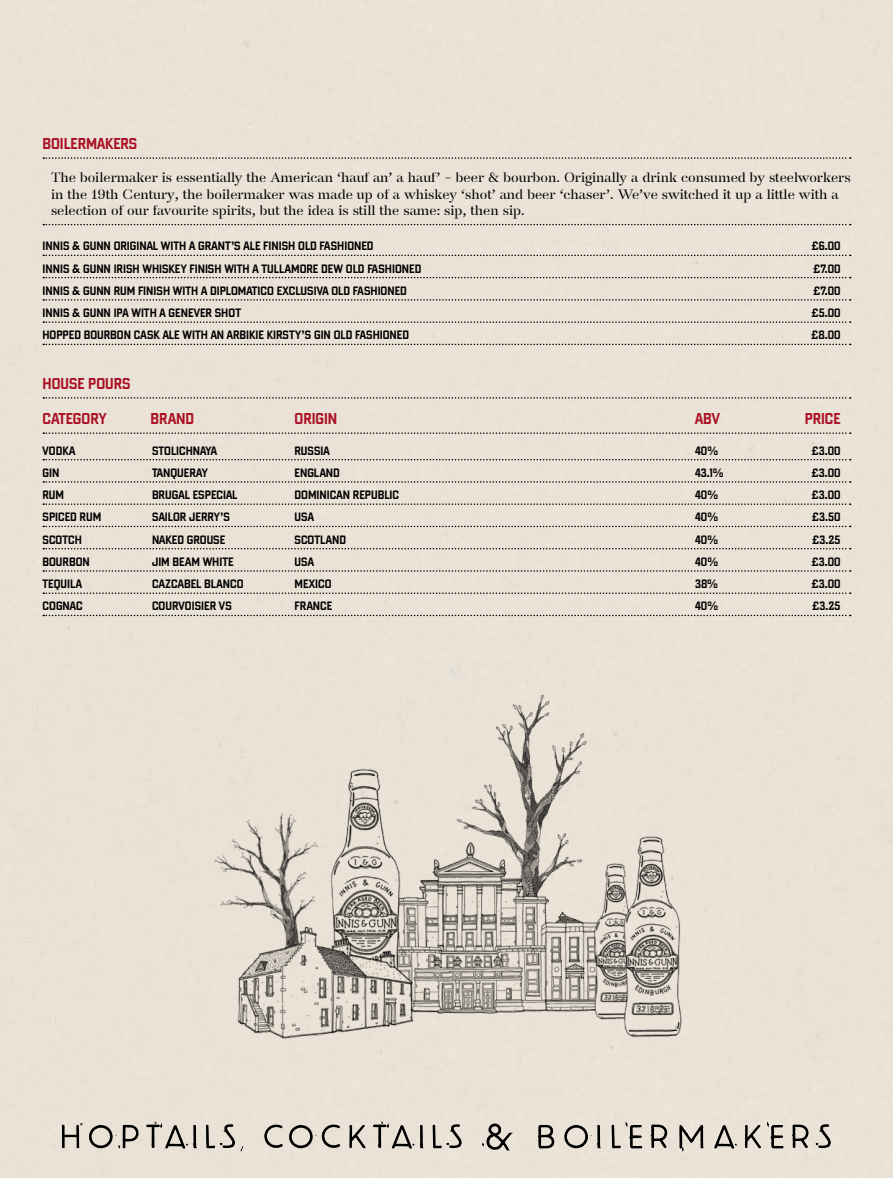
<style>
.page{position:relative;width:893px;height:1178px;background:#eae2d7}
.page>*{position:absolute;margin:0;border:0;box-sizing:border-box;transform-origin:0 0}
.t1{font:16.5px/35.2px "Banque Gothique Med Ex Cond";color:#aa1124}
.t2{font:500 13.5px/16.5px "Danmark";color:#000}
.t3{font:12.75px "Banque Gothique Med Ex Cond";color:#000}
</style>
<div class="page">
<svg style="left:60px;top:1113px;width:79px;height:46px;background:#ccc5bb"></svg>
<svg style="left:145px;top:1112px;width:52px;height:41px;background:#c8c1b7"></svg>
<svg style="left:205px;top:1123px;width:38px;height:28px"></svg>
<svg style="left:264px;top:1123px;width:77px;height:35px;background:#c7c0b6"></svg>
<svg style="left:348px;top:1124px;width:18px;height:27px"></svg>
<svg style="left:372px;top:1112px;width:52px;height:41px;background:#c8c1b8"></svg>
<svg style="left:431px;top:1123px;width:31px;height:26px"></svg>
<svg style="left:481px;top:1123px;width:34px;height:28px"></svg>
<svg style="left:537px;top:1124px;width:18px;height:43px"></svg>
<svg style="left:563px;top:1123px;width:38px;height:31px"></svg>
<svg style="left:610px;top:1118px;width:33px;height:43px"></svg>
<svg style="left:650px;top:1124px;width:18px;height:37px"></svg>
<svg style="left:679px;top:1124px;width:25px;height:27px"></svg>
<svg style="left:714px;top:1112px;width:24px;height:41px"></svg>
<svg style="left:744px;top:1118px;width:40px;height:43px;background:#c6bfb6"></svg>
<svg style="left:791px;top:1124px;width:18px;height:37px"></svg>
<svg style="left:815px;top:1123px;width:16px;height:26px"></svg>
<svg style="left:43px;top:157px;width:808px;height:2px;background:#aba59d"></svg>
<svg style="left:43px;top:224px;width:808px;height:1px"></svg>
<svg style="left:43px;top:255px;width:808px;height:1px"></svg>
<svg style="left:43px;top:277px;width:808px;height:1px"></svg>
<svg style="left:43px;top:299px;width:808px;height:2px;background:#aaa59d"></svg>
<svg style="left:43px;top:321px;width:808px;height:2px;background:#aaa49c"></svg>
<svg style="left:43px;top:344px;width:808px;height:1px"></svg>
<svg style="left:43px;top:397px;width:808px;height:2px;background:#aaa59d"></svg>
<svg style="left:43px;top:432px;width:808px;height:2px;background:#aaa49c"></svg>
<svg style="left:43px;top:459px;width:808px;height:1px"></svg>
<svg style="left:43px;top:481px;width:808px;height:2px;background:#aaa49c"></svg>
<svg style="left:43px;top:503px;width:808px;height:2px;background:#aaa49c"></svg>
<svg style="left:43px;top:526px;width:808px;height:1px"></svg>
<svg style="left:43px;top:548px;width:808px;height:1px"></svg>
<svg style="left:43px;top:570px;width:808px;height:2px;background:#aaa59d"></svg>
<svg style="left:43px;top:592px;width:808px;height:2px;background:#aba59d"></svg>
<svg style="left:43px;top:615px;width:808px;height:1px"></svg>
<img style="left:210px;top:671px;width:502px;height:411px">
<p class="t1" style="left:43px;top:126px;width:96px">BOILERMAKERS</p>
<p class="t2" style="left:51px;top:170px;width:801px">The boilermaker is essentially the American ‘hauf an’ a hauf’ – beer &amp; bourbon. Originally a drink consumed by steelworkers in the 19th Century, the boilermaker was made up of a whiskey ‘shot’ and beer ‘chaser’. We’ve switched it up a little with a selection of our favourite spirits, but the idea is still the same: sip, then sip.</p>
<p class="t3" style="left:43px;top:238px;width:333px">INNIS &amp; GUNN ORIGINAL WITH A GRANT’S ALE FINISH OLD FASHIONED</p>
<p class="t3" style="left:811px;top:238px;width:31px">£6.00</p>
<p class="t3" style="left:43px;top:260px;width:380px">INNIS &amp; GUNN IRISH WHISKEY FINISH WITH A TULLAMORE DEW OLD FASHIONED</p>
<p class="t3" style="left:813px;top:260px;width:29px">£7.00</p>
<p class="t3" style="left:43px;top:283px;width:366px">INNIS &amp; GUNN RUM FINISH WITH A DIPLOMATICO EXCLUSIVA OLD FASHIONED</p>
<p class="t3" style="left:813px;top:283px;width:29px">£7.00</p>
<p class="t3" style="left:43px;top:305px;width:200px">INNIS &amp; GUNN IPA WITH A GENEVER SHOT</p>
<p class="t3" style="left:811px;top:305px;width:31px">£5.00</p>
<p class="t3" style="left:43px;top:327px;width:368px">HOPPED BOURBON CASK ALE WITH AN ARBIKIE KIRSTY’S GIN OLD FASHIONED</p>
<p class="t3" style="left:811px;top:327px;width:31px">£8.00</p>
<p class="t1" style="left:43px;top:365px;width:89px">HOUSE POURS<br>CATEGORY</p>
<p class="t1" style="left:151px;top:401px;width:45px">BRAND</p>
<p class="t1" style="left:295px;top:401px;width:44px">ORIGIN</p>
<p class="t1" style="left:695px;top:401px;width:26px">ABV</p>
<p class="t1" style="left:805px;top:401px;width:37px">PRICE</p>
<p class="t3" style="left:43px;top:442px;width:35px">VODKA</p>
<p class="t3" style="left:152px;top:442px;width:67px">STOLICHNAYA</p>
<p class="t3" style="left:295px;top:442px;width:37px">RUSSIA</p>
<p class="t3" style="left:695px;top:442px;width:24px">40%</p>
<p class="t3" style="left:811px;top:442px;width:31px">£3.00</p>
<p class="t3" style="left:43px;top:465px;width:18px">GIN</p>
<p class="t3" style="left:152px;top:465px;width:57px">TANQUERAY</p>
<p class="t3" style="left:295px;top:465px;width:47px">ENGLAND</p>
<p class="t3" style="left:695px;top:465px;width:30px">43.1%</p>
<p class="t3" style="left:811px;top:465px;width:31px">£3.00</p>
<p class="t3" style="left:43px;top:487px;width:23px">RUM</p>
<p class="t3" style="left:152px;top:487px;width:87px">BRUGAL ESPECIAL</p>
<p class="t3" style="left:295px;top:487px;width:106px">DOMINICAN REPUBLIC</p>
<p class="t3" style="left:695px;top:487px;width:24px">40%</p>
<p class="t3" style="left:811px;top:487px;width:31px">£3.00</p>
<p class="t3" style="left:43px;top:509px;width:60px">SPICED RUM</p>
<p class="t3" style="left:152px;top:509px;width:80px">SAILOR JERRY’S</p>
<p class="t3" style="left:295px;top:509px;width:21px">USA</p>
<p class="t3" style="left:695px;top:509px;width:24px">40%</p>
<p class="t3" style="left:812px;top:509px;width:30px">£3.50</p>
<p class="t3" style="left:43px;top:531px;width:41px">SCOTCH</p>
<p class="t3" style="left:152px;top:531px;width:75px">NAKED GROUSE</p>
<p class="t3" style="left:294px;top:531px;width:53px">SCOTLAND</p>
<p class="t3" style="left:695px;top:531px;width:24px">40%</p>
<p class="t3" style="left:812px;top:531px;width:30px">£3.25</p>
<p class="t3" style="left:43px;top:554px;width:49px">BOURBON</p>
<p class="t3" style="left:152px;top:554px;width:83px">JIM BEAM WHITE</p>
<p class="t3" style="left:295px;top:554px;width:21px">USA</p>
<p class="t3" style="left:695px;top:554px;width:24px">40%</p>
<p class="t3" style="left:811px;top:554px;width:31px">£3.00</p>
<p class="t3" style="left:43px;top:576px;width:41px">TEQUILA</p>
<p class="t3" style="left:152px;top:576px;width:93px">CAZCABEL BLANCO</p>
<p class="t3" style="left:295px;top:576px;width:39px">MEXICO</p>
<p class="t3" style="left:695px;top:576px;width:24px">38%</p>
<p class="t3" style="left:811px;top:576px;width:31px">£3.00</p>
<p class="t3" style="left:43px;top:598px;width:42px">COGNAC</p>
<p class="t3" style="left:152px;top:598px;width:81px">COURVOISIER VS</p>
<p class="t3" style="left:295px;top:598px;width:39px">FRANCE</p>
<p class="t3" style="left:695px;top:598px;width:24px">40%</p>
<p class="t3" style="left:812px;top:598px;width:30px">£3.25</p>
</div>
